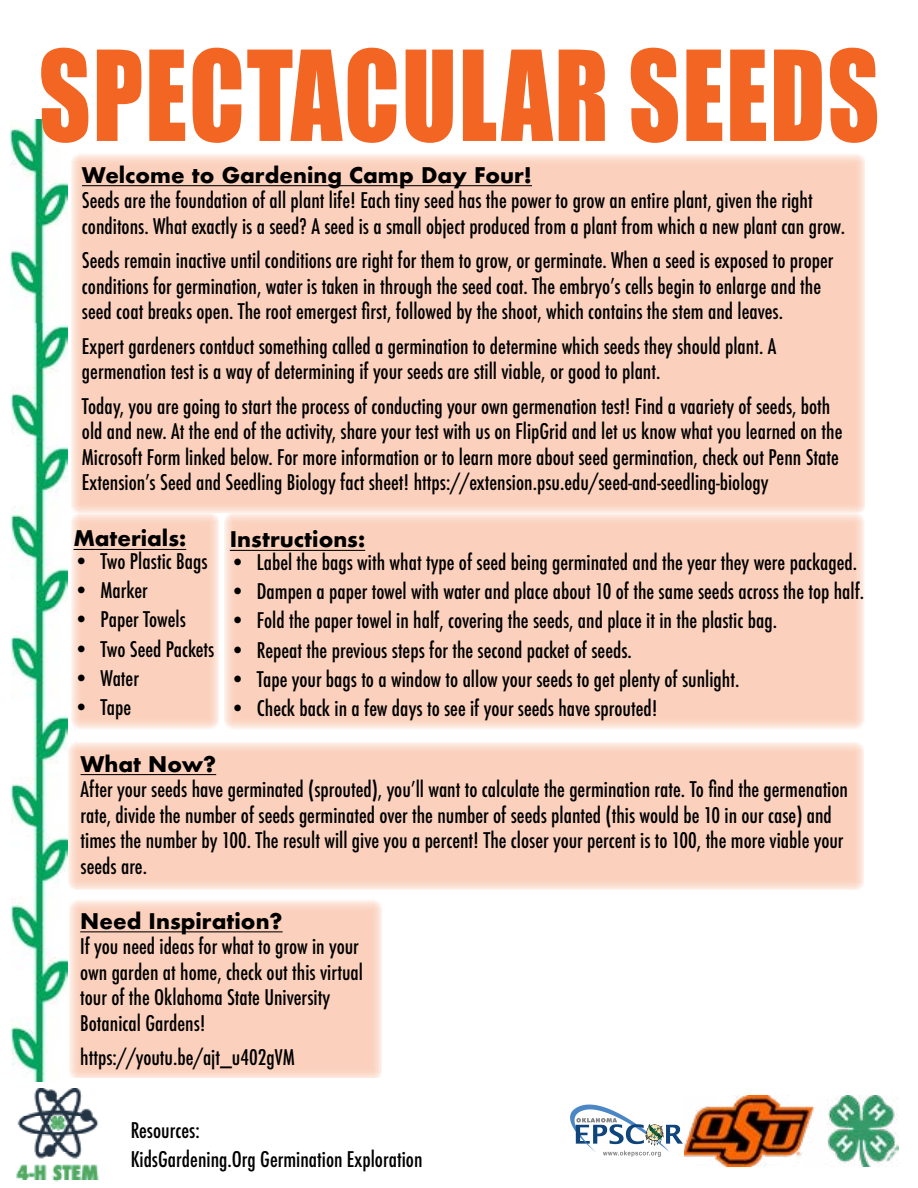
<style>
.page{position:relative;width:918px;height:1188px;background:#fff}
.page>*{position:absolute;margin:0;border:0;box-sizing:border-box;transform-origin:0 0}
.t1{font:115.65px "Impact";letter-spacing:.02em;color:#f26522;scale:.87 1}
.t2{font:500 condensed 21px/25.5px "Futura";color:#000}
.t3{font:700 21px "Futura";color:#000}
</style>
<div class="page">
<img style="left:11px;top:708px;width:56px;height:373px">
<img style="left:11px;top:323px;width:56px;height:385px">
<img style="left:11px;top:120px;width:56px;height:203px">
<div style="left:71px;top:154px;width:794px;height:359px;background:#fbd1bd"></div>
<hr style="left:82px;top:185px;width:450px;height:1px;background:#000">
<svg style="left:71px;top:513px;width:147px;height:216px;background:#fbd4c2"></svg>
<hr style="left:74px;top:549px;width:112px;height:1px;background:#000">
<svg style="left:224px;top:513px;width:641px;height:216px;background:#fbd2bf"></svg>
<hr style="left:230px;top:550px;width:135px;height:1px;background:#000">
<svg style="left:68px;top:742px;width:796px;height:148px;background:#fbd3c0"></svg>
<hr style="left:81px;top:774px;width:135px;height:1px;background:#000">
<svg style="left:69px;top:900px;width:312px;height:178px;background:#fad2bf"></svg>
<hr style="left:80px;top:931px;width:203px;height:1px;background:#000">
<img style="left:684px;top:1095px;width:215px;height:72px">
<img style="left:16px;top:1088px;width:83px;height:94px">
<img style="left:570px;top:1104px;width:113px;height:53px">
<h1 class="t1" style="left:39px;top:6px;width:968px">SPECTACULAR SEEDS</h1>
<p class="t3" style="left:82px;top:160px;width:452px">Welcome to Gardening Camp Day Four!</p>
<p class="t2" style="left:82px;top:188px;width:765px">Seeds are the foundation of all plant life! Each tiny seed has the power to grow an entire plant, given the right conditons. What exactly is a seed? A seed is a small object produced from a plant from which a new plant can grow.</p>
<p class="t2" style="left:82px;top:248px;width:753px">Seeds remain inactive until conditions are right for them to grow, or germinate. When a seed is exposed to proper conditions for germination, water is taken in through the seed coat. The embryo’s cells begin to enlarge and the seed coat breaks open. The root emergest first, followed by the shoot, which contains the stem and leaves.</p>
<p class="t2" style="left:82px;top:333px;width:696px">Expert gardeners contduct something called a germination to determine which seeds they should plant. A germenation test is a way of determining if your seeds are still viable, or good to plant.</p>
<p class="t2" style="left:82px;top:393px;width:762px">Today, you are going to start the process of conducting your own germenation test! Find a vaariety of seeds, both old and new. At the end of the activity, share your test with us on FlipGrid and let us know what you learned on the Microsoft Form linked below. For more information or to learn more about seed germination, check out Penn State Extension’s Seed and Seedling Biology fact sheet! https://extension.psu.edu/seed-and-seedling-biology</p>
<p class="t3" style="left:74px;top:523px;width:114px">Materials:</p>
<p class="t2" style="left:74px;top:549px;width:136px">• Two Plastic Bags</p>
<p class="t2" style="left:74px;top:578px;width:76px">• Marker</p>
<p class="t2" style="left:74px;top:607px;width:114px">• Paper Towels</p>
<p class="t2" style="left:74px;top:636px;width:142px">• Two Seed Packets</p>
<p class="t2" style="left:74px;top:666px;width:67px">• Water</p>
<p class="t2" style="left:74px;top:695px;width:59px">• Tape</p>
<p class="t3" style="left:230px;top:524px;width:137px">Instructions:</p>
<p class="t2" style="left:230px;top:549px;width:629px">• Label the bags with what type of seed being germinated and the year they were packaged.</p>
<p class="t2" style="left:230px;top:579px;width:636px">• Dampen a paper towel with water and place about 10 of the same seeds across the top half.</p>
<p class="t2" style="left:230px;top:608px;width:549px">• Fold the paper towel in half, covering the seeds, and place it in the plastic bag.</p>
<p class="t2" style="left:230px;top:637px;width:404px">• Repeat the previous steps for the second packet of seeds.</p>
<p class="t2" style="left:230px;top:667px;width:511px">• Tape your bags to a window to allow your seeds to get plenty of sunlight.</p>
<p class="t2" style="left:230px;top:696px;width:429px">• Check back in a few days to see if your seeds have sprouted!</p>
<p class="t3" style="left:81px;top:749px;width:137px">What Now?</p>
<p class="t2" style="left:81px;top:777px;width:769px">After your seeds have germinated (sprouted), you’ll want to calculate the germination rate. To find the germenation rate, divide the number of seeds germinated over the number of seeds planted (this would be 10 in our case) and times the number by 100. The result will give you a percent! The closer your percent is to 100, the more viable your seeds are.</p>
<p class="t3" style="left:80px;top:906px;width:204px">Need Inspiration?</p>
<p class="t2" style="left:80px;top:934px;width:284px">If you need ideas for what to grow in your own garden at home, check out this virtual tour of the Oklahoma State University Botanical Gardens!</p>
<p class="t2" style="left:80px;top:1045px;width:216px">https://youtu.be/ajt_u402gVM</p>
<p class="t2" style="left:131px;top:1117px;width:293px;line-height:28.5px">Resources:<br>KidsGardening.Org Germination Exploration</p>
</div>
